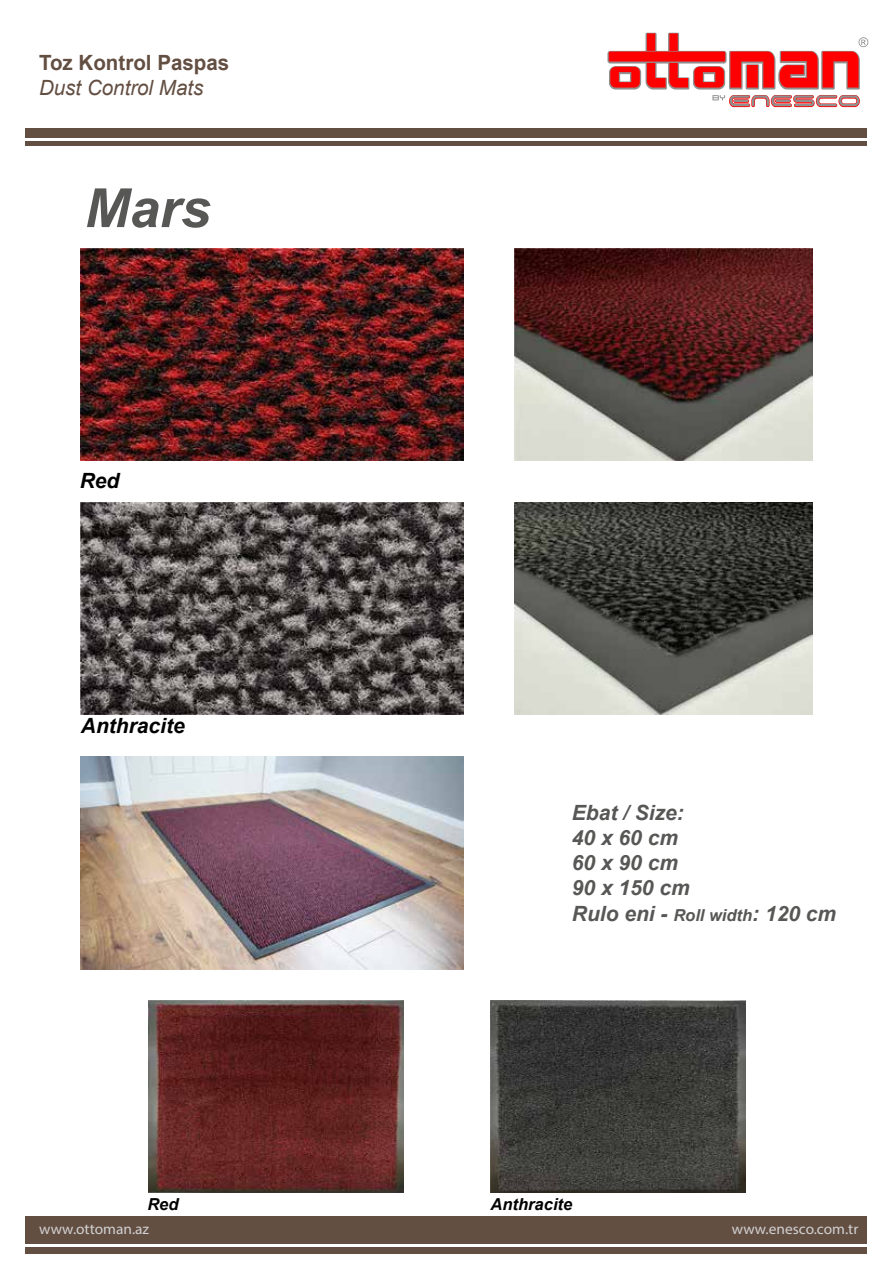
<style>
.page{position:relative;width:893px;height:1263px;background:#fff}
.page>*{position:absolute;margin:0;border:0;box-sizing:border-box;transform-origin:0 0}
.t1{font:italic 700 54px "Arial";color:#575756}
.t2{font:italic 700 21px/25.2px "Arial";color:#575756}
.t3{font:700 21px "Arial";color:#634e42}
.t4{font:italic 21px "Arial";color:#634e42}
.t5{font:italic 700 21px "Arial";color:#000}
.t6{font:italic 700 16.5px "Arial";color:#000}
.t7{font:15px "Myriad Pro";color:#d1d1d1}
.s1{font-size:16.5px}
</style>
<div class="page">
<div style="left:26px;top:1247px;width:841px;height:7px;background:#634e42"></div>
<svg style="left:607px;top:33px;width:261px;height:74px"></svg>
<div style="left:26px;top:1216px;width:841px;height:27px;background:#634e42"></div>
<div style="left:26px;top:128px;width:841px;height:10px;background:#634e42"></div>
<hr style="left:26px;top:141px;width:841px;height:4px;background:#634e42">
<img style="left:81px;top:502px;width:382px;height:213px">
<img style="left:515px;top:248px;width:297px;height:213px">
<img style="left:81px;top:248px;width:382px;height:213px">
<img style="left:515px;top:502px;width:297px;height:213px">
<img style="left:148px;top:1001px;width:255px;height:191px">
<img style="left:490px;top:1001px;width:256px;height:191px">
<img style="left:81px;top:756px;width:382px;height:213px">
<p class="t3" style="left:39px;top:49px;width:192px">Toz Kontrol Paspas</p>
<p class="t4" style="left:39px;top:74px;width:166px">Dust Control Mats</p>
<h1 class="t1" style="left:85px;top:173px;width:128px">Mars</h1>
<p class="t5" style="left:80px;top:467px;width:41px">Red</p>
<p class="t5" style="left:81px;top:712px;width:105px">Anthracite</p>
<p class="t2" style="left:572px;top:801px;width:266px">Ebat / Size:<br>40 x 60 cm<br>60 x 90 cm<br>90 x 150 cm<br>Rulo eni - <span class="s1">Roll width</span>: 120 cm</p>
<p class="t6" style="left:147px;top:1193px;width:33px">Red</p>
<p class="t6" style="left:491px;top:1193px;width:83px">Anthracite</p>
<p class="t7" style="left:39px;top:1220px;width:111px">www.ottoman.az</p>
<p class="t7" style="left:732px;top:1220px;width:128px">www.enesco.com.tr</p>
</div>
